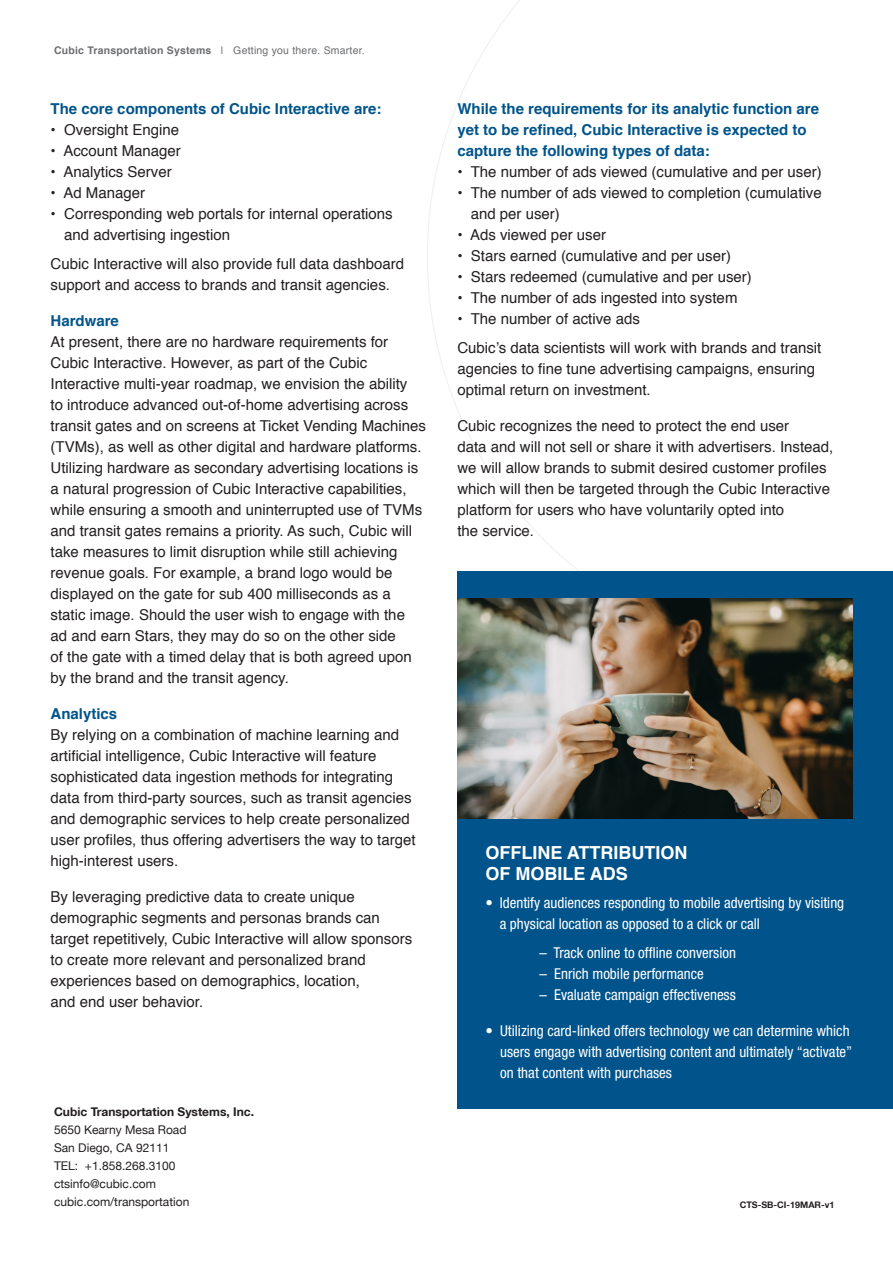
<style>
.page{position:relative;width:893px;height:1263px;background:#fff}
.page>*{position:absolute;margin:0;border:0;box-sizing:border-box;transform-origin:0 0}
.t1{font:700 18px/21px "Helvetica";color:#fff}
.Cubic_ending_paragra{font:15px/21px "Helvetica";color:#231f20}
.t2{font:condensed 15px/21px "Helvetica Neue LT Std";color:#fff}
.Cubic_ending_paragra-2{font:700 15px/21px "Helvetica";color:#00548b}
.t3{font:12px "Helvetica Neue";color:#231f20}
.t4{font:700 12px "Helvetica Neue LT";color:#231f20}
.t5{font:700 10.5px "Helvetica";letter-spacing:.02em;color:#6d6e71}
.t6{font:700 9px "Helvetica Neue LT";color:#231f20}
.s1{font-weight:400}
</style>
<div class="page">
<div style="left:457px;top:571px;width:436px;height:538px;background:#00548b"></div>
<img style="left:457px;top:598px;width:395px;height:221px">
<p class="t5" style="left:54px;top:42px;width:312px">Cubic Transportation Systems <span class="s1">| Getting you there. Smarter.</span></p>
<p class="Cubic_ending_paragra-2" style="left:51px;top:99px;width:332px">The core components of Cubic Interactive are:</p>
<p class="Cubic_ending_paragra" style="left:51px;top:120px;width:130px">• Oversight Engine</p>
<p class="Cubic_ending_paragra" style="left:51px;top:141px;width:132px">• Account Manager</p>
<p class="Cubic_ending_paragra" style="left:51px;top:162px;width:123px">• Analytics Server</p>
<p class="Cubic_ending_paragra" style="left:51px;top:183px;width:96px">• Ad Manager</p>
<p class="Cubic_ending_paragra" style="left:64px;top:204px;width:330px;text-indent:-14px">• Corresponding web portals for internal operations and advertising ingestion</p>
<p class="Cubic_ending_paragra" style="left:51px;top:254px;width:355px">Cubic Interactive will also provide full data dashboard support and access to brands and transit agencies.</p>
<p class="Cubic_ending_paragra-2" style="left:51px;top:310px;width:70px">Hardware</p>
<p class="Cubic_ending_paragra" style="left:51px;top:332px;width:377px">At present, there are no hardware requirements for Cubic Interactive. However, as part of the Cubic Interactive multi-year roadmap, we envision the ability<br>to introduce advanced out-of-home advertising across transit gates and on screens at Ticket Vending Machines (TVMs), as well as other digital and hardware platforms.<br>Utilizing hardware as secondary advertising locations is a natural progression of Cubic Interactive capabilities, while ensuring a smooth and uninterrupted use of TVMs and transit gates remains a priority. As such, Cubic will take measures to limit disruption while still achieving revenue goals. For example, a brand logo would be displayed on the gate for sub 400 milliseconds as a static image. Should the user wish to engage with the<br>ad and earn Stars, they may do so on the other side<br>of the gate with a timed delay that is both agreed upon by the brand and the transit agency.</p>
<p class="Cubic_ending_paragra-2" style="left:51px;top:703px;width:68px">Analytics</p>
<p class="Cubic_ending_paragra" style="left:51px;top:725px;width:366px">By relying on a combination of machine learning and artificial intelligence, Cubic Interactive will feature sophisticated data ingestion methods for integrating data from third-party sources, such as transit agencies and demographic services to help create personalized user profiles, thus offering advertisers the way to target high-interest users.</p>
<p class="Cubic_ending_paragra" style="left:51px;top:887px;width:363px">By leveraging predictive data to create unique demographic segments and personas brands can target repetitively, Cubic Interactive will allow sponsors to create more relevant and personalized brand experiences based on demographics, location,<br>and end user behavior.</p>
<p class="Cubic_ending_paragra-2" style="left:457px;top:99px;width:363px">While the requirements for its analytic function are yet to be refined, Cubic Interactive is expected to capture the following types of data:</p>
<p class="Cubic_ending_paragra" style="left:457px;top:162px;width:366px">• The number of ads viewed (cumulative and per user)</p>
<p class="Cubic_ending_paragra" style="left:471px;top:183px;width:352px;text-indent:-13px">• The number of ads viewed to completion (cumulative and per user)</p>
<p class="Cubic_ending_paragra" style="left:457px;top:225px;width:150px">• Ads viewed per user</p>
<p class="Cubic_ending_paragra" style="left:457px;top:246px;width:275px">• Stars earned (cumulative and per user)</p>
<p class="Cubic_ending_paragra" style="left:457px;top:267px;width:296px">• Stars redeemed (cumulative and per user)</p>
<p class="Cubic_ending_paragra" style="left:457px;top:288px;width:282px">• The number of ads ingested into system</p>
<p class="Cubic_ending_paragra" style="left:457px;top:309px;width:184px">• The number of active ads</p>
<p class="Cubic_ending_paragra" style="left:457px;top:338px;width:366px">Cubic’s data scientists will work with brands and transit agencies to fine tune advertising campaigns, ensuring optimal return on investment.</p>
<p class="Cubic_ending_paragra" style="left:457px;top:416px;width:377px">Cubic recognizes the need to protect the end user<br>data and will not sell or share it with advertisers. Instead, we will allow brands to submit desired customer profiles which will then be targeted through the Cubic Interactive platform for users who have voluntarily opted into<br>the service.</p>
<p class="t1" style="left:485px;top:842px;width:204px">OFFLINE ATTRIBUTION<br>OF MOBILE ADS</p>
<p class="t2" style="left:500px;top:892px;width:346px;text-indent:-14px">• Identify audiences responding to mobile advertising by visiting a physical location as opposed to a click or call</p>
<p class="t2" style="left:539px;top:942px;width:198px">– Track online to offline conversion</p>
<p class="t2" style="left:539px;top:963px;width:166px">– Enrich mobile performance</p>
<p class="t2" style="left:539px;top:984px;width:198px">– Evaluate campaign effectiveness</p>
<p class="t2" style="left:500px;top:1020px;width:354px;text-indent:-15px">• Utilizing card-linked offers technology we can determine which users engage with advertising content and ultimately “activate” on that content with purchases</p>
<p class="t4" style="left:54px;top:1104px;width:201px">Cubic Transportation Systems, Inc.</p>
<p class="t3" style="left:54px;top:1121px;width:134px">5650 Kearny Mesa Road</p>
<p class="t3" style="left:54px;top:1139px;width:117px">San Diego, CA 92111</p>
<p class="t3" style="left:54px;top:1157px;width:123px">TEL: +1.858.268.3100</p>
<p class="t3" style="left:54px;top:1175px;width:103px">ctsinfo@cubic.com</p>
<p class="t3" style="left:54px;top:1193px;width:137px">cubic.com/transportation</p>
<p class="t6" style="left:740px;top:1199px;width:96px">CTS-SB-CI-19MAR-v1</p>
</div>
